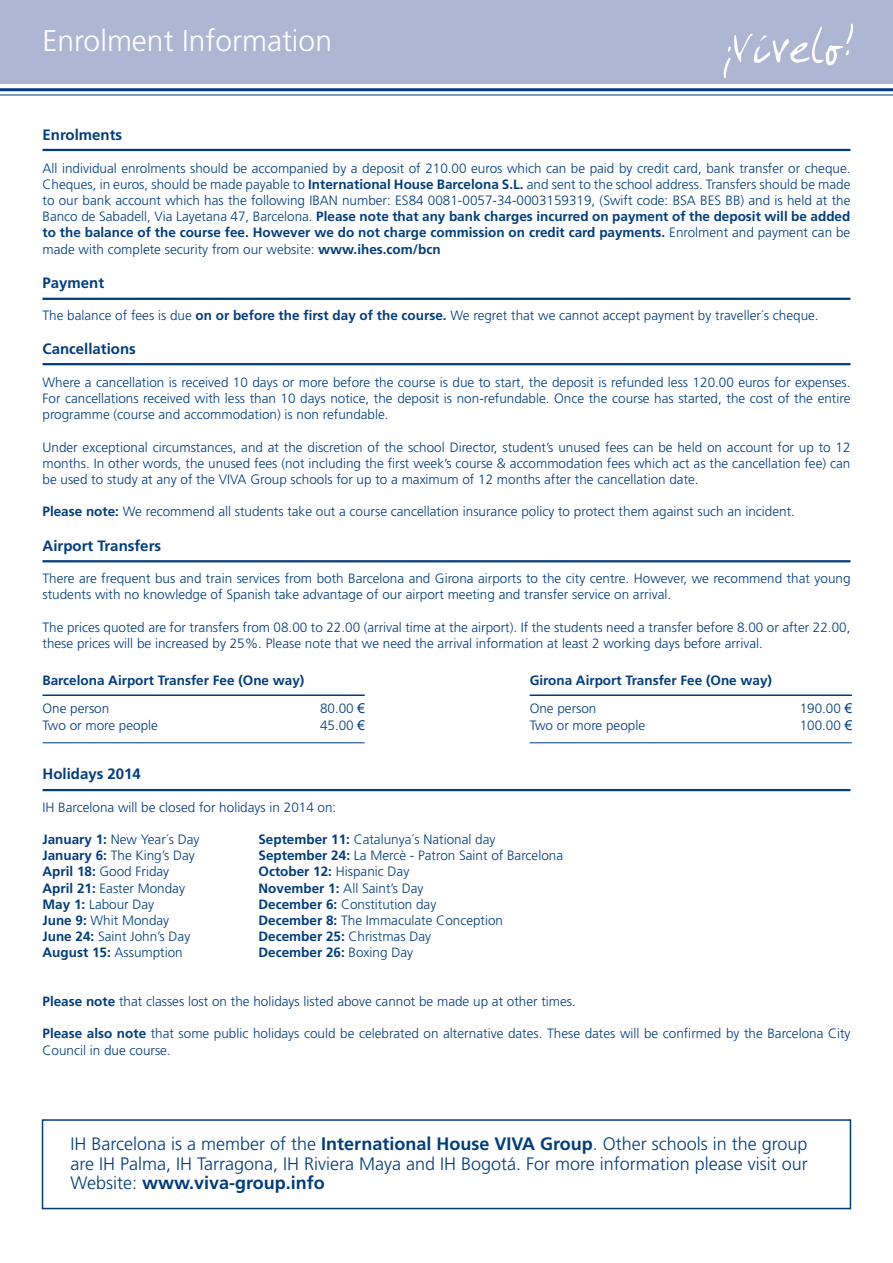
<style>
.page{position:relative;width:893px;height:1263px;background:#fff}
.page>*{position:absolute;margin:0;border:0;box-sizing:border-box;transform-origin:0 0}
.t1{font:300 30px "Frutiger LT Std";color:#fff}
.t2{font:300 18px/19.5px "Frutiger LT Std";color:#013d7d;text-align:justify}
.t3{font:700 15px "Frutiger LT Std";color:#013d7d}
.t4{font:300 13.5px/16.2px "Frutiger LT Std";color:#013d7d;text-align:justify}
.t5{font:700 13.5px "Frutiger LT Std";color:#013d7d}
.s1{font-weight:700}
.s2{font-family:"Arial";font-weight:400}
.s3{font-weight:300}
</style>
<div class="page">
<div style="left:0;top:0;width:893px;height:84px;background:#adb7d4"></div>
<hr style="left:0;top:95px;width:893px;height:1px;background:#013d7d">
<hr style="left:0;top:88px;width:893px;height:3px;background:#013d7d">
<hr style="left:43px;top:149px;width:807px;height:2px;background:#013d7d">
<hr style="left:43px;top:298px;width:807px;height:2px;background:#013d7d">
<hr style="left:43px;top:363px;width:807px;height:2px;background:#013d7d">
<hr style="left:43px;top:560px;width:807px;height:2px;background:#013d7d">
<hr style="left:43px;top:789px;width:807px;height:2px;background:#013d7d">
<hr style="left:43px;top:694px;width:322px;height:2px;background:#013d7d">
<hr style="left:43px;top:742px;width:322px;height:1px;background:#013d7d">
<hr style="left:530px;top:694px;width:322px;height:2px;background:#013d7d">
<hr style="left:530px;top:742px;width:322px;height:1px;background:#013d7d">
<div style="left:42px;top:1119px;width:809px;height:90px;border:2px solid #013d7d"></div>
<svg style="left:724px;top:23px;width:129px;height:55px"></svg>
<h1 class="t1" style="left:43px;top:23px;width:291px">Enrolment Information</h1>
<p class="t3" style="left:43px;top:126px;width:81px">Enrolments</p>
<p class="t4" style="left:43px;top:160px;width:809px">All individual enrolments should be accompanied by a deposit of 210.00 euros which can be paid by credit card, bank transfer or cheque.<br>Cheques, in euros, should be made payable to <span class="s1">International House Barcelona S.L.</span> and sent to the school address. Transfers should be made to our bank account which has the following IBAN number: ES84 0081-0057-34-0003159319, (Swift code: BSA BES BB) and is held at the Banco de Sabadell, Via Layetana 47, Barcelona. <span class="s1">Please note that any bank charges incurred on payment of the deposit will be added to the balance of the course fee. However we do not charge commission on credit card payments.</span> Enrolment and payment can be made with complete security from our website: <span class="s1">www.ihes.com/bcn</span></p>
<p class="t3" style="left:43px;top:274px;width:63px">Payment</p>
<p class="t4" style="left:43px;top:308px;width:778px">The balance of fees is due <span class="s1">on or before the first day of the course.</span> We regret that we cannot accept payment by traveller´s cheque.</p>
<p class="t3" style="left:43px;top:340px;width:95px">Cancellations</p>
<p class="t4" style="left:43px;top:374px;width:809px">Where a cancellation is received 10 days or more before the course is due to start, the deposit is refunded less 120.00 euros for expenses.<br>For cancellations received with less than 10 days notice, the deposit is non-refundable. Once the course has started, the cost of the entire programme (course and accommodation) is non refundable.</p>
<p class="t4" style="left:43px;top:439px;width:809px">Under exceptional circumstances, and at the discretion of the school Director, student’s unused fees can be held on account for up to 12 months. In other words, the unused fees (not including the first week’s course &amp; accommodation fees which act as the cancellation fee) can be used to study at any of the VIVA Group schools for up to a maximum of 12 months after the cancellation date.</p>
<p class="t4" style="left:43px;top:504px;width:754px"><span class="s1">Please note:</span> We recommend all students take out a course cancellation insurance policy to protect them against such an incident.</p>
<p class="t3" style="left:43px;top:536px;width:120px">Airport Transfers</p>
<p class="t4" style="left:43px;top:570px;width:809px">There are frequent bus and train services from both Barcelona and Girona airports to the city centre. However, we recommend that young students with no knowledge of Spanish take advantage of our airport meeting and transfer service on arrival.</p>
<p class="t4" style="left:43px;top:619px;width:809px">The prices quoted are for transfers from 08.00 to 22.00 (arrival time at the airport). If the students need a transfer before 8.00 or after 22.00, these prices will be increased by 25%. Please note that we need the arrival information at least 2 working days before arrival.</p>
<p class="t5" style="left:43px;top:672px;width:263px">Barcelona Airport Transfer Fee (One way)</p>
<p class="t4" style="left:43px;top:701px;width:68px">One person</p>
<p class="t4" style="left:320px;top:701px;width:47px">80.00 <span class="s2">€</span></p>
<p class="t4" style="left:43px;top:717px;width:117px">Two or more people</p>
<p class="t4" style="left:320px;top:717px;width:47px">45.00 <span class="s2">€</span></p>
<p class="t5" style="left:530px;top:672px;width:244px">Girona Airport Transfer Fee (One way)</p>
<p class="t4" style="left:530px;top:701px;width:68px">One person</p>
<p class="t4" style="left:800px;top:701px;width:54px">190.00 <span class="s2">€</span></p>
<p class="t4" style="left:530px;top:717px;width:117px">Two or more people</p>
<p class="t4" style="left:800px;top:717px;width:54px">100.00 <span class="s2">€</span></p>
<p class="t3" style="left:43px;top:765px;width:100px">Holidays 2014</p>
<p class="t4" style="left:43px;top:799px;width:295px">IH Barcelona will be closed for holidays in 2014 on:</p>
<p class="t4" style="left:43px;top:831px;width:159px"><span class="s1">January 1:</span> New Year´s Day</p>
<p class="t4" style="left:258px;top:831px;width:239px"><span class="s1">September 11:</span> Catalunya´s National day</p>
<p class="t4" style="left:43px;top:848px;width:154px"><span class="s1">January 6:</span> The King’s Day</p>
<p class="t4" style="left:259px;top:848px;width:306px"><span class="s1">September 24:</span> La Mercè - Patron Saint of Barcelona</p>
<p class="t4" style="left:43px;top:864px;width:128px"><span class="s1">April 18:</span> Good Friday</p>
<p class="t4" style="left:259px;top:864px;width:152px"><span class="s1">October 12:</span> Hispanic Day</p>
<p class="t4" style="left:43px;top:880px;width:144px"><span class="s1">April 21:</span> Easter Monday</p>
<p class="t4" style="left:259px;top:880px;width:167px"><span class="s1">November 1:</span> All Saint’s Day</p>
<p class="t4" style="left:43px;top:896px;width:113px"><span class="s1">May 1:</span> Labour Day</p>
<p class="t4" style="left:259px;top:896px;width:179px"><span class="s1">December 6:</span> Constitution day</p>
<p class="t4" style="left:43px;top:912px;width:128px"><span class="s1">June 9:</span> Whit Monday</p>
<p class="t4" style="left:259px;top:912px;width:246px"><span class="s1">December 8:</span> The Immaculate Conception</p>
<p class="t4" style="left:43px;top:929px;width:149px"><span class="s1">June 24:</span> Saint John’s Day</p>
<p class="t4" style="left:259px;top:929px;width:174px"><span class="s1">December 25:</span> Christmas Day</p>
<p class="t4" style="left:43px;top:945px;width:142px"><span class="s1">August 15:</span> Assumption</p>
<p class="t5" style="left:259px;top:945px;width:156px">December 26: <span class="s3">Boxing Day</span></p>
<p class="t4" style="left:43px;top:993px;width:535px"><span class="s1">Please note</span> that classes lost on the holidays listed above cannot be made up at other times.</p>
<p class="t4" style="left:43px;top:1026px;width:809px"><span class="s1">Please also note</span> that some public holidays could be celebrated on alternative dates. These dates will be confirmed by the Barcelona City<br>Council in due course.</p>
<h2 class="t2" style="left:70px;top:1134px;width:447px">IH Barcelona is a member of the <span class="s1">International House Viva</span></h2>
<h2 class="t2" style="left:70px;top:1134px;width:739px;text-indent:470px"><span class="s1">Group</span>. Other schools in the group are IH Palma, IH Tarragona, IH Riviera Maya and IH Bogotá. For more information please visit our Website: <span class="s1">www.viva-group.info</span></h2>
</div>
